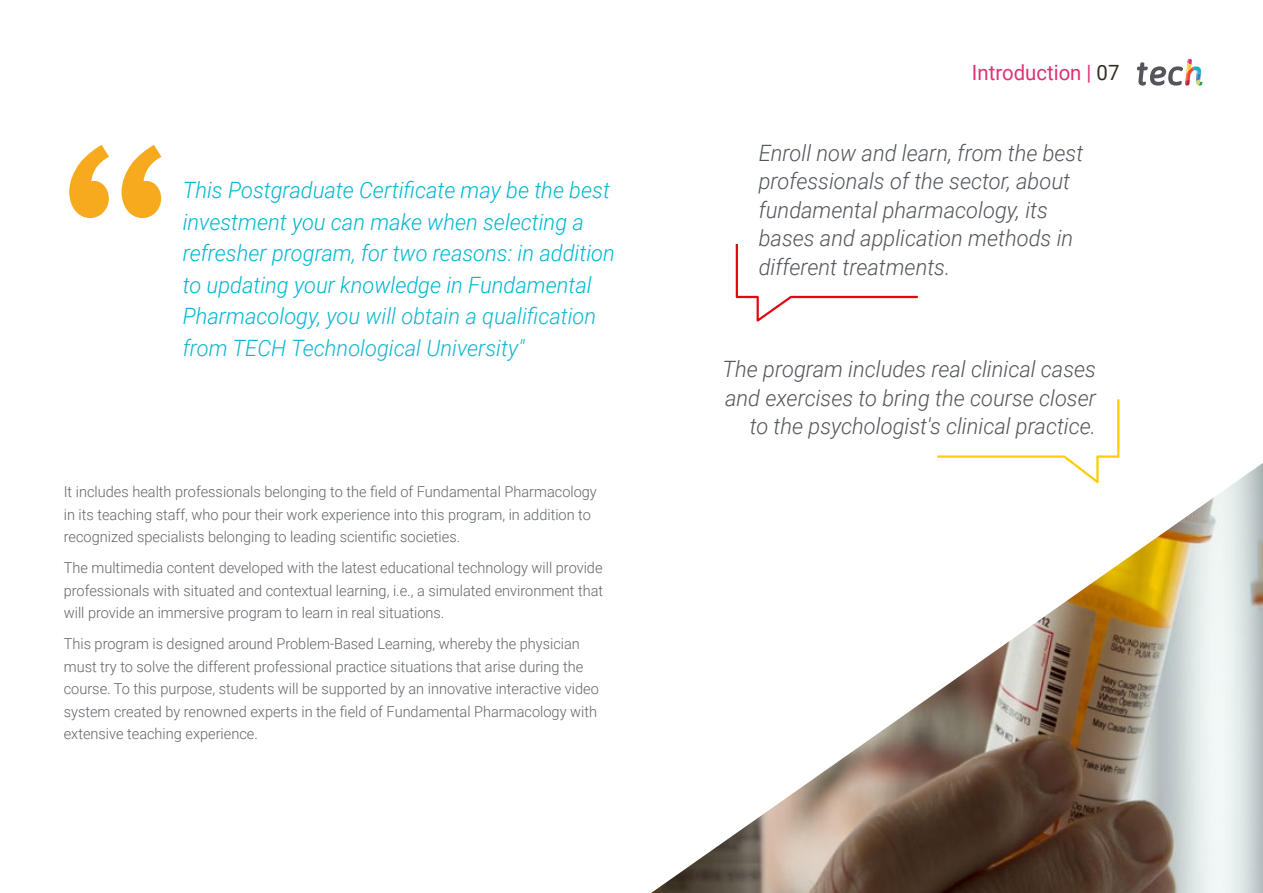
<style>
.page{position:relative;width:1263px;height:893px;background:#fff}
.page>*{position:absolute;margin:0;border:0;box-sizing:border-box;transform-origin:0 0}
.t1{font:italic 300 22.5px/28.5px "Roboto";color:#52555b}
.t2{font:italic 300 22.5px/31.5px "Roboto";color:#00b7d1}
.t3{font:21px "Roboto";color:#df3174}
.t4{font:300 15px/22.5px "Roboto";color:#61646a}
.s1{color:#0fb6cf}
.s2{color:#332d20}
</style>
<div class="page">
<img style="left:651px;top:463px;width:612px;height:430px">
<svg style="left:1137px;top:59px;width:65px;height:27px"></svg>
<svg style="left:69px;top:145px;width:92px;height:73px"></svg>
<svg style="left:735px;top:244px;width:183px;height:78px"></svg>
<svg style="left:935px;top:399px;width:185px;height:88px"></svg>
<p class="t2" style="left:183px;top:174px;width:434px">This Postgraduate Certificate may be the best investment you can make when selecting a refresher program, for two reasons: in addition to updating your knowledge in Fundamental Pharmacology, <span class="s1">you will obtain a qualification from TECH Technological University"</span></p>
<p class="t4" style="left:64px;top:480px;width:535px">It includes health professionals belonging to the field of Fundamental Pharmacology in its teaching staff, who pour their work experience into this program, in addition to recognized specialists belonging to leading scientific societies.</p>
<p class="t4" style="left:64px;top:556px;width:541px;text-align:justify">The multimedia content developed with the latest educational technology will provide professionals with situated and contextual learning, i.e., a simulated environment that will provide an immersive program to learn in real situations.</p>
<p class="t4" style="left:64px;top:632px;width:537px">This program is designed around Problem-Based Learning, whereby the physician must try to solve the different professional practice situations that arise during the course. To this purpose, students will be supported by an innovative interactive video system created by renowned experts in the field of Fundamental Pharmacology with extensive teaching experience.</p>
<h2 class="t3" style="left:972px;top:57px;width:149px">Introduction | <span class="s2">07</span></h2>
<h1 class="t1" style="left:759px;top:138px;width:326px">Enroll now and learn, from the best professionals of the sector, about fundamental pharmacology, its bases and application methods in different treatments.</h1>
<h1 class="t1" style="left:722px;top:354px;width:375px;text-align:right">The program includes real clinical cases and exercises to bring the course closer to the psychologist's clinical practice.</h1>
</div>
